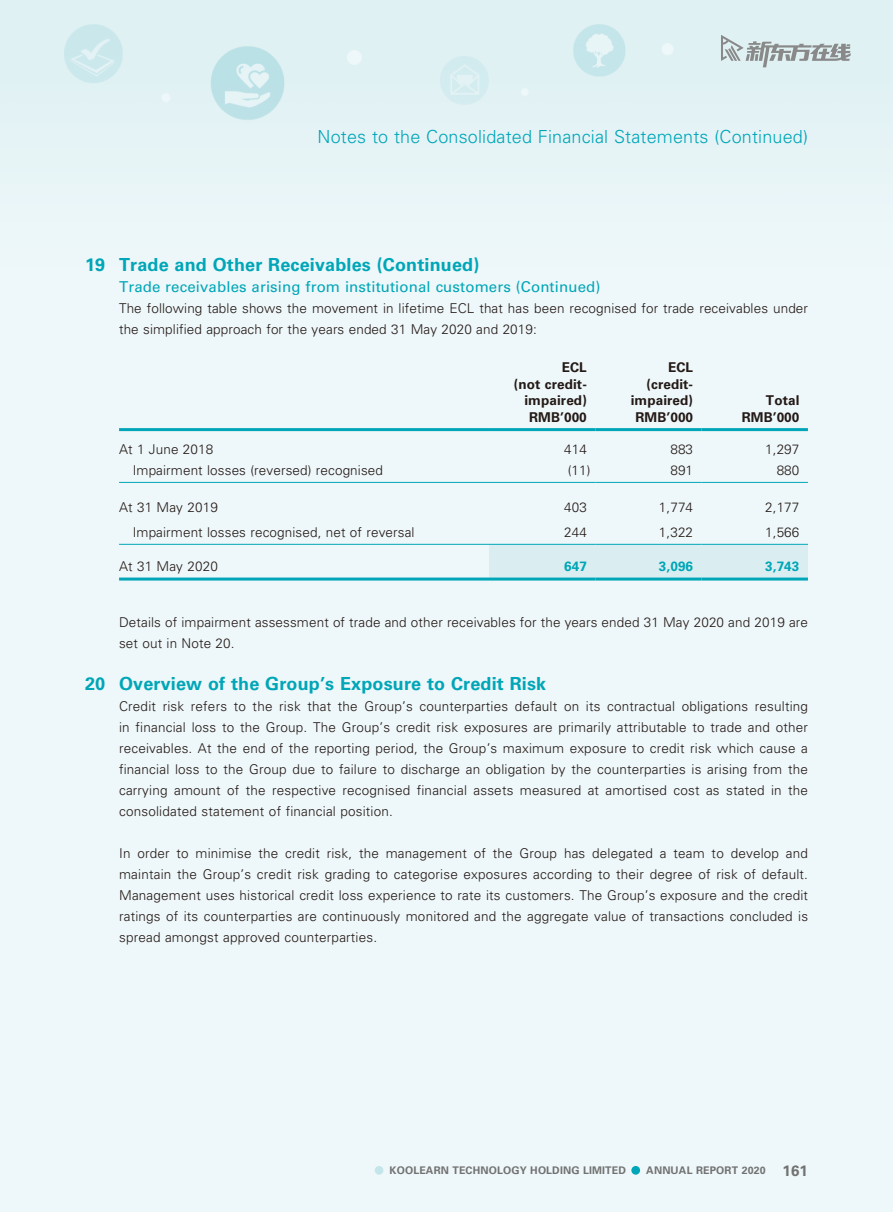
<style>
.page{position:relative;width:893px;height:1212px;background:#eef7f9}
.page>*{position:absolute;margin:0;border:0;box-sizing:border-box;transform-origin:0 0}
.t1{font:700 18px "Univers";letter-spacing:.01em;color:#00a6b7}
.t2{font:300 18px "Univers";letter-spacing:.01em;color:#00a6b7}
.t3{font:15px "Univers";letter-spacing:.01em;color:#00a6b7}
.t4{font:300 13.5px/21px "Univers";letter-spacing:.01em;color:#231916}
.t5{font:700 13.5px/16.5px "Univers";letter-spacing:.01em;color:#231916;text-align:right}
.t6{font:700 13.5px "Univers";letter-spacing:.01em;color:#00a6b7}
.t7{font:700 10.5px "Univers";letter-spacing:.015em;color:#727272}
.s1{font-size:15px}
</style>
<div class="page">
<img style="left:1px;top:0;width:892px;height:124px">
<div style="left:631px;top:1166px;width:9px;height:8px;background:#00a6b7;border-radius:50%"></div>
<div style="left:375px;top:1166px;width:8px;height:8px;background:#c4e5ea;border-radius:50%"></div>
<svg style="left:721px;top:35px;width:130px;height:32px"></svg>
<div style="left:489px;top:545px;width:319px;height:32px;background:#daeef1"></div>
<hr style="left:119px;top:482px;width:370px;height:1px;background:#00a6b7">
<hr style="left:119px;top:544px;width:370px;height:1px;background:#00a6b7">
<hr style="left:489px;top:482px;width:106px;height:1px;background:#00a6b7">
<hr style="left:595px;top:482px;width:107px;height:1px;background:#00a6b7">
<hr style="left:702px;top:482px;width:106px;height:1px;background:#00a6b7">
<hr style="left:489px;top:544px;width:106px;height:1px;background:#00a6b7">
<hr style="left:595px;top:544px;width:107px;height:1px;background:#00a6b7">
<hr style="left:702px;top:544px;width:106px;height:1px;background:#00a6b7">
<hr style="left:119px;top:428px;width:370px;height:3px;background:#00a6b7">
<hr style="left:489px;top:428px;width:106px;height:3px;background:#00a6b7">
<hr style="left:595px;top:428px;width:107px;height:3px;background:#00a6b7">
<hr style="left:702px;top:428px;width:106px;height:3px;background:#00a6b7">
<hr style="left:119px;top:577px;width:370px;height:3px;background:#00a6b7">
<hr style="left:489px;top:577px;width:106px;height:3px;background:#00a6b7">
<hr style="left:595px;top:577px;width:107px;height:3px;background:#00a6b7">
<hr style="left:702px;top:577px;width:106px;height:3px;background:#00a6b7">
<h1 class="t2" style="left:318px;top:126px;width:492px">Notes to the Consolidated Financial Statements (Continued)</h1>
<h1 class="t1" style="left:85px;top:254px;width:396px">19 Trade and Other Receivables (Continued)</h1>
<p class="t3" style="left:119px;top:277px;width:483px">Trade receivables arising from institutional customers (Continued)</p>
<p class="t4" style="left:119px;top:297px;width:690px">The following table shows the movement in lifetime ECL that has been recognised for trade receivables under the simplified approach for the years ended 31 May 2020 and 2019:</p>
<p class="t5" style="left:514px;top:359px;width:74px">ECL<br>(not credit&shy;impaired)<br>RMB’000</p>
<p class="t5" style="left:631px;top:359px;width:64px">ECL (credit&shy;impaired)<br>RMB’000</p>
<p class="t5" style="left:742px;top:392px;width:59px">Total<br>RMB’000</p>
<p class="t4" style="left:119px;top:438px;width:96px">At 1 June 2018</p>
<p class="t4" style="left:564px;top:438px;width:24px">414</p>
<p class="t4" style="left:670px;top:438px;width:24px">883</p>
<p class="t4" style="left:765px;top:438px;width:36px">1,297</p>
<p class="t4" style="left:133px;top:459px;width:252px">Impairment losses (reversed) recognised</p>
<p class="t4" style="left:568px;top:459px;width:24px">(11)</p>
<p class="t4" style="left:670px;top:459px;width:24px">891</p>
<p class="t4" style="left:777px;top:459px;width:24px">880</p>
<p class="t4" style="left:119px;top:497px;width:100px">At 31 May 2019</p>
<p class="t4" style="left:564px;top:497px;width:24px">403</p>
<p class="t4" style="left:659px;top:497px;width:36px">1,774</p>
<p class="t4" style="left:765px;top:497px;width:36px">2,177</p>
<p class="t4" style="left:133px;top:521px;width:283px">Impairment losses recognised, net of reversal</p>
<p class="t4" style="left:564px;top:521px;width:24px">244</p>
<p class="t4" style="left:659px;top:521px;width:36px">1,322</p>
<p class="t4" style="left:765px;top:521px;width:36px">1,566</p>
<p class="t4" style="left:119px;top:556px;width:100px">At 31 May 2020</p>
<p class="t6" style="left:564px;top:559px;width:24px">647</p>
<p class="t6" style="left:659px;top:559px;width:36px">3,096</p>
<p class="t6" style="left:765px;top:559px;width:36px">3,743</p>
<p class="t4" style="left:119px;top:611px;width:690px">Details of impairment assessment of trade and other receivables for the years ended 31 May 2020 and 2019 are set out in Note 20.</p>
<h1 class="t1" style="left:85px;top:673px;width:463px">20 Overview of the Group’s Exposure to Credit Risk</h1>
<p class="t4" style="left:119px;top:695px;width:690px;text-align:justify">Credit risk refers to the risk that the Group’s counterparties default on its contractual obligations resulting in financial loss to the Group. The Group’s credit risk exposures are primarily attributable to trade and other receivables. At the end of the reporting period, the Group’s maximum exposure to credit risk which cause a financial loss to the Group due to failure to discharge an obligation by the counterparties is arising from the carrying amount of the respective recognised financial assets measured at amortised cost as stated in the consolidated statement of financial position.</p>
<p class="t4" style="left:119px;top:842px;width:690px;text-align:justify">In order to minimise the credit risk, the management of the Group has delegated a team to develop and maintain the Group’s credit risk grading to categorise exposures according to their degree of risk of default.<br>Management uses historical credit loss experience to rate its customers. The Group’s exposure and the credit ratings of its counterparties are continuously monitored and the aggregate value of transactions concluded is spread amongst approved counterparties.</p>
<p class="t7" style="left:390px;top:1164px;width:238px">KOOLEARN TECHNOLOGY HOLDING LIMITED</p>
<p class="t7" style="left:646px;top:1164px;width:163px">ANNUAL REPORT 2020 <span class="s1">161</span></p>
</div>
